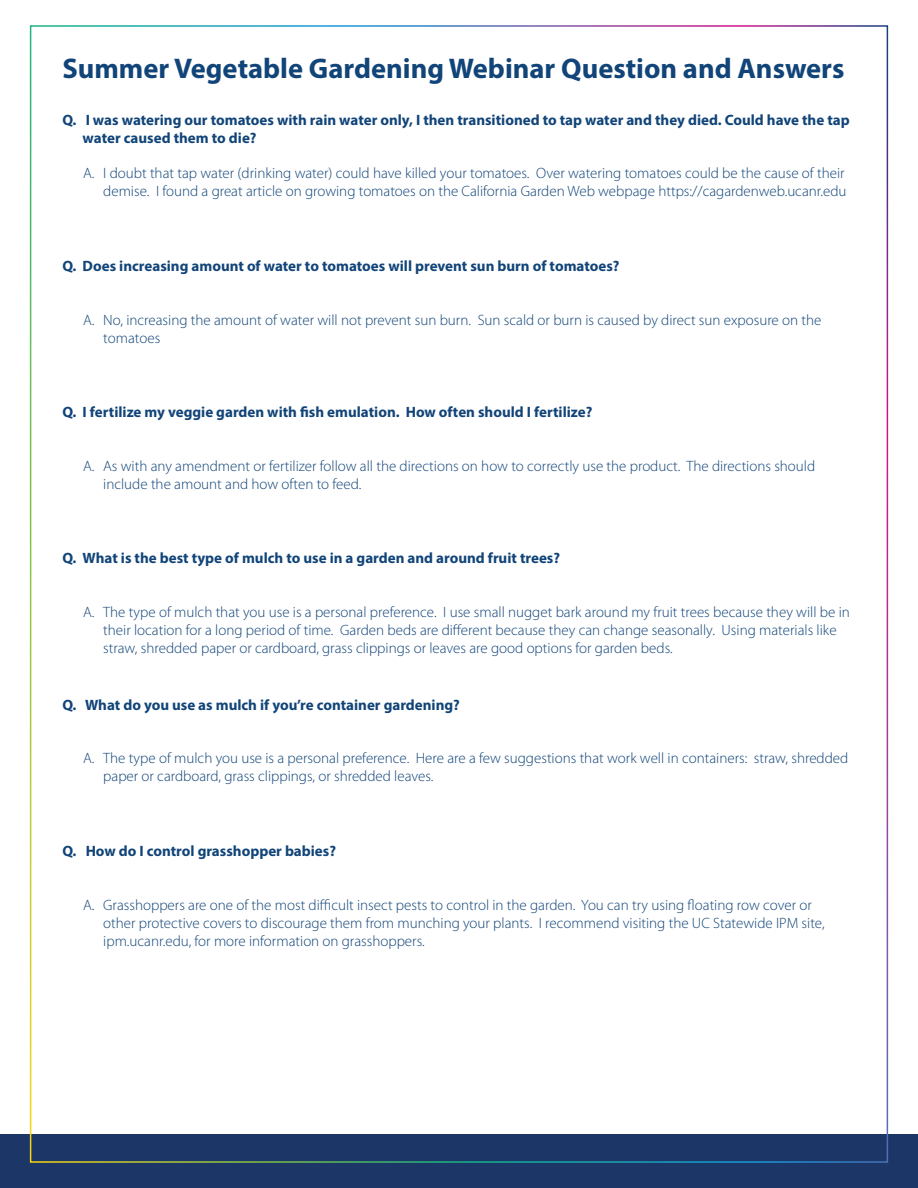
<style>
.page{position:relative;width:918px;height:1188px;background:#fff}
.page>*{position:absolute;margin:0;border:0;box-sizing:border-box;transform-origin:0 0}
.t1{font:700 28.5px "Myriad Pro";color:#114478}
.t2{font:300 15px/18px "Myriad Pro";color:#114478}
.t3{font:700 15px/18px "Myriad Pro";color:#114478}
</style>
<div class="page">
<div style="left:0;top:1134px;width:918px;height:54px;background:#1d3668"></div>
<h1 class="t1" style="left:62px;top:50px;width:784px">Summer Vegetable Gardening Webinar Question and Answers</h1>
<p class="t3" style="left:83px;top:110px;width:769px;text-indent:-20px">Q. I was watering our tomatoes with rain water only, I then transitioned to tap water and they died. Could have the tap water caused them to die?</p>
<p class="t2" style="left:83px;top:165px;width:765px;text-align:right">A. I doubt that tap water (drinking water) could have killed your tomatoes. Over watering tomatoes could be the cause of their demise. I found a great article on growing tomatoes on the California Garden Web webpage https://cagardenweb.ucanr.edu</p>
<p class="t3" style="left:62px;top:256px;width:559px">Q. Does increasing amount of water to tomatoes will prevent sun burn of tomatoes?</p>
<p class="t2" style="left:103px;top:311px;width:720px;text-indent:-20px">A. No, increasing the amount of water will not prevent sun burn. Sun scald or burn is caused by direct sun exposure on the tomatoes</p>
<p class="t3" style="left:62px;top:403px;width:532px">Q. I fertilize my veggie garden with fish emulation. How often should I fertilize?</p>
<p class="t2" style="left:103px;top:457px;width:714px;text-indent:-20px">A. As with any amendment or fertilizer follow all the directions on how to correctly use the product. The directions should include the amount and how often to feed.</p>
<p class="t3" style="left:62px;top:549px;width:499px">Q. What is the best type of mulch to use in a garden and around fruit trees?</p>
<p class="t2" style="left:103px;top:603px;width:748px;text-indent:-20px">A. The type of mulch that you use is a personal preference. I use small nugget bark around my fruit trees because they will be in their location for a long period of time. Garden beds are different because they can change seasonally. Using materials like straw, shredded paper or cardboard, grass clippings or leaves are good options for garden beds.</p>
<p class="t3" style="left:62px;top:695px;width:399px">Q. What do you use as mulch if you’re container gardening?</p>
<p class="t2" style="left:103px;top:750px;width:747px;text-indent:-20px">A. The type of mulch you use is a personal preference. Here are a few suggestions that work well in containers: straw, shredded paper or cardboard, grass clippings, or shredded leaves.</p>
<p class="t3" style="left:62px;top:841px;width:275px">Q. How do I control grasshopper babies?</p>
<p class="t2" style="left:103px;top:896px;width:723px;text-indent:-20px">A. Grasshoppers are one of the most difficult insect pests to control in the garden. You can try using floating row cover or other protective covers to discourage them from munching your plants. I recommend visiting the UC Statewide IPM site, ipm.ucanr.edu, for more information on grasshoppers.</p>
</div>
